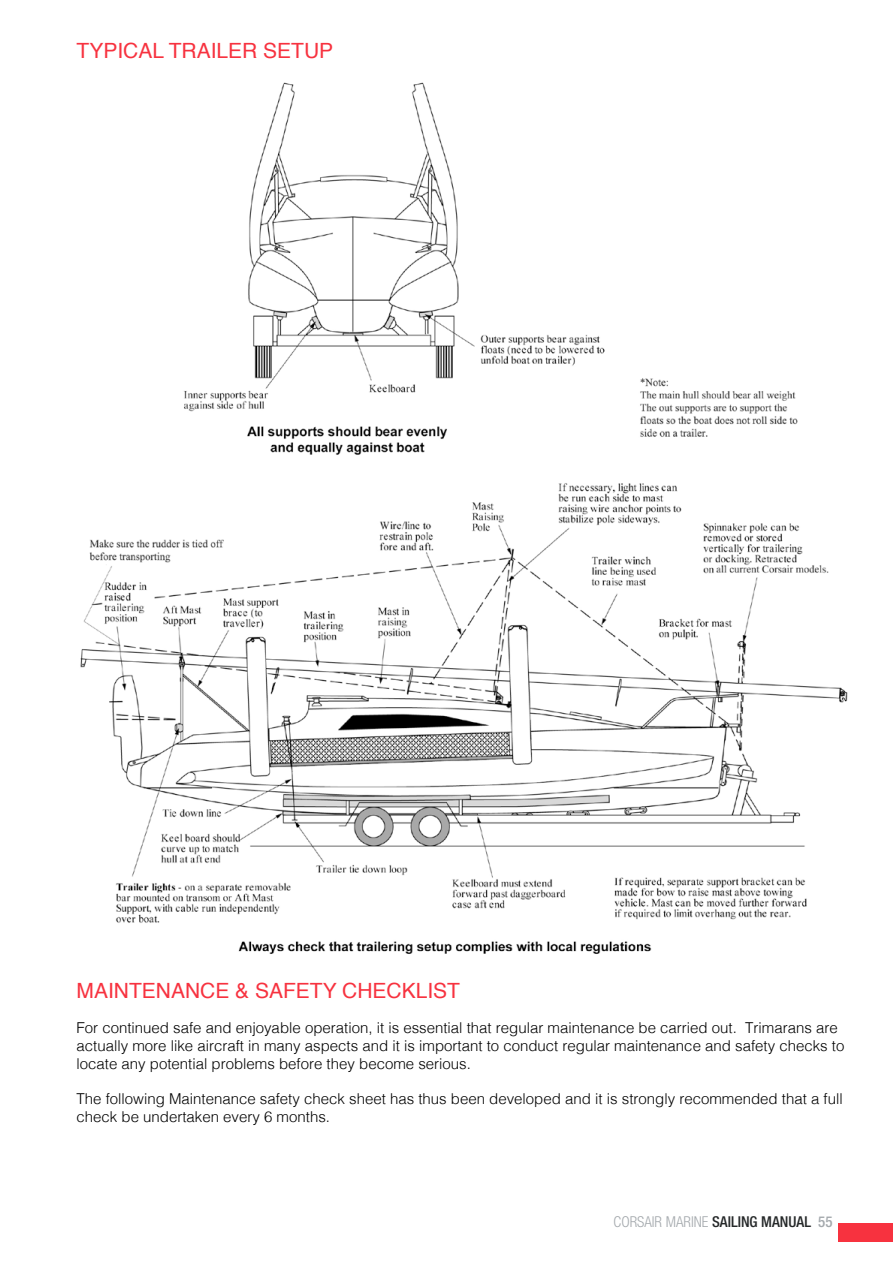
<style>
.page{position:relative;width:893px;height:1263px;background:#fff}
.page>*{position:absolute;margin:0;border:0;box-sizing:border-box;transform-origin:0 0}
.t1{font:21px "Helvetica";color:#f7323f}
.t2{font:300 15px/18px "Helvetica";color:#000}
.t3{font:300 condensed 15px "Helvetica Neue";color:#a4a9ad}
.s1{font-weight:500;color:#252829}
.s2{font-weight:500}
</style>
<div class="page">
<div style="left:839px;top:1223px;width:54px;height:19px;background:#f7323f"></div>
<img style="left:80px;top:82px;width:768px;height:872px">
<h1 class="t1" style="left:77px;top:35px;width:258px">TYPICAL TRAILER SETUP</h1>
<h1 class="t1" style="left:77px;top:975px;width:385px">MAINTENANCE &amp; SAFETY CHECKLIST</h1>
<p class="t2" style="left:77px;top:1018px;width:769px">For continued safe and enjoyable operation, it is essential that regular maintenance be carried out. Trimarans are actually more like aircraft in many aspects and it is important to conduct regular maintenance and safety checks to locate any potential problems before they become serious.</p>
<p class="t2" style="left:77px;top:1089px;width:768px">The following Maintenance safety check sheet has thus been developed and it is strongly recommended that a full check be undertaken every 6 months.</p>
<p class="t3" style="left:614px;top:1213px;width:221px">CORSAIR MARINE <span class="s1">SAILING MANUAL</span> <span class="s2">55</span></p>
</div>
